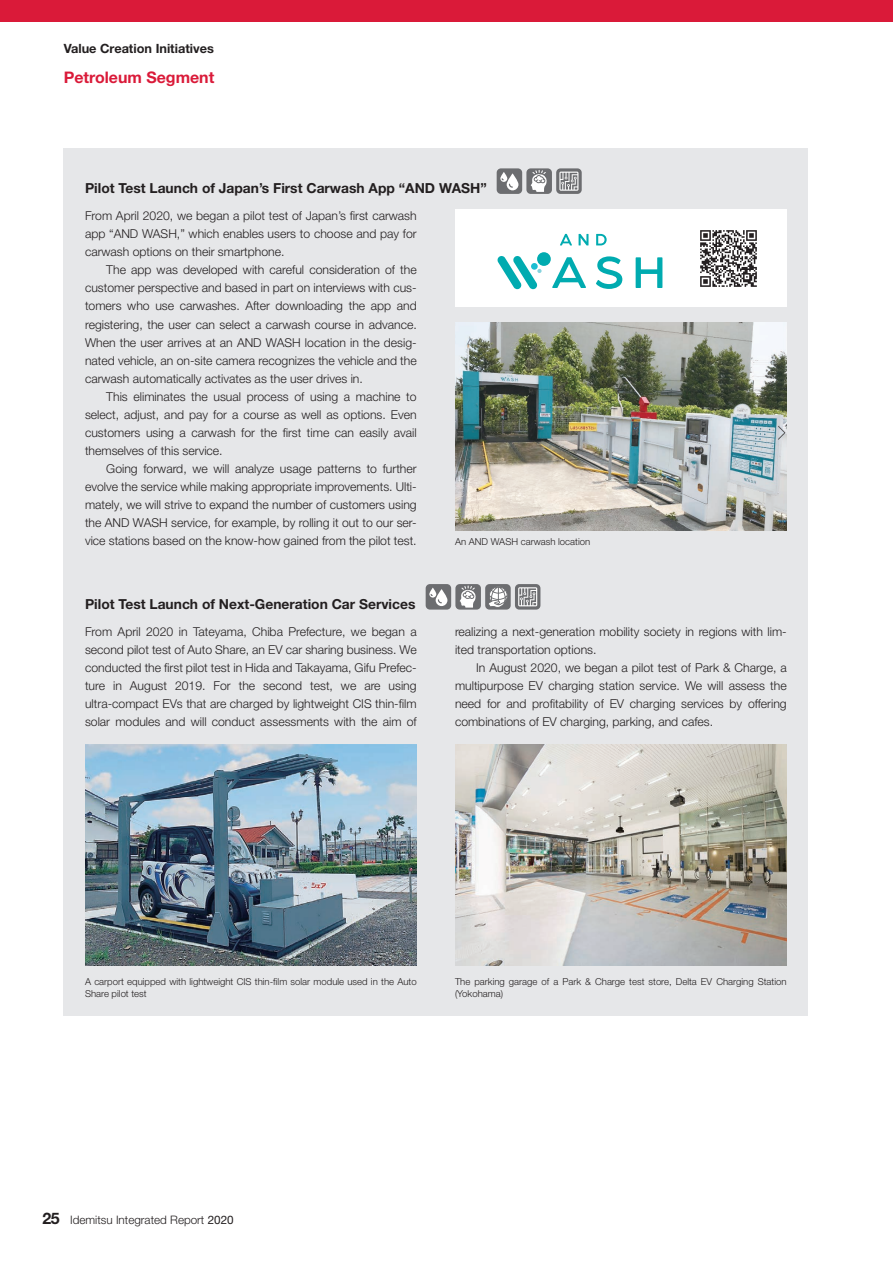
<style>
.page{position:relative;width:893px;height:1263px;background:#fff}
.page>*{position:absolute;margin:0;border:0;box-sizing:border-box;transform-origin:0 0}
.t1{font:700 15.9px "Helvetica Neue LT Pro";color:#da1a39}
.t2{font:700 13.8px "Helvetica Neue LT Pro";color:#231f20}
.t3{font:700 12.75px "Helvetica Neue LT Pro";color:#231f20}
.t4{font:300 12.15px/18px "Helvetica Neue LT Pro";color:#231f20;text-align:justify}
.t5{font:300 11.7px "Helvetica Neue LT Pro";color:#231f20}
.t6{font:300 9.6px/12.8px "Helvetica Neue LT Pro";color:#231f20}
.s1{font-weight:700;font-size:15.9px}
.s2{font-weight:400}
</style>
<div class="page">
<div style="left:0;top:0;width:893px;height:21px;background:#da1a39"></div>
<div style="left:64px;top:148px;width:744px;height:867px;background:#e6e7e9"></div>
<img style="left:455px;top:744px;width:332px;height:221px">
<img style="left:455px;top:322px;width:332px;height:208px">
<div style="left:455px;top:209px;width:332px;height:98px;background:#fff"></div>
<img style="left:700px;top:230px;width:57px;height:57px">
<img style="left:85px;top:744px;width:332px;height:221px">
<svg style="left:552px;top:257px;width:34px;height:31px"></svg>
<svg style="left:596px;top:256px;width:26px;height:33px"></svg>
<svg style="left:636px;top:257px;width:26px;height:31px"></svg>
<div style="left:537px;top:252px;width:14px;height:14px;background:#00abb0;border-radius:50%"></div>
<svg style="left:497px;top:255px;width:45px;height:34px"></svg>
<div style="left:531px;top:263px;width:7px;height:7px;background:#1cbed2;border-radius:50%"></div>
<svg style="left:560px;top:234px;width:12px;height:11px"></svg>
<svg style="left:579px;top:234px;width:9px;height:11px"></svg>
<svg style="left:596px;top:234px;width:11px;height:11px"></svg>
<div style="left:426px;top:584px;width:25px;height:26px;background:#6c6d70;border-radius:4px"></div>
<svg style="left:429px;top:588px;width:18px;height:18px"></svg>
<svg style="left:515px;top:584px;width:25px;height:26px"></svg>
<svg style="left:518px;top:587px;width:19px;height:19px"></svg>
<div style="left:455px;top:584px;width:26px;height:26px;background:#6c6d70;border-radius:4px"></div>
<svg style="left:459px;top:586px;width:17px;height:22px"></svg>
<div style="left:485px;top:584px;width:26px;height:26px;background:#6c6d70;border-radius:4px"></div>
<svg style="left:489px;top:586px;width:19px;height:21px"></svg>
<div style="left:497px;top:168px;width:25px;height:26px;background:#6c6d70;border-radius:4px"></div>
<svg style="left:500px;top:172px;width:18px;height:18px"></svg>
<svg style="left:556px;top:168px;width:26px;height:26px"></svg>
<svg style="left:559px;top:172px;width:19px;height:19px"></svg>
<div style="left:526px;top:168px;width:26px;height:26px;background:#6c6d70;border-radius:4px"></div>
<svg style="left:530px;top:170px;width:17px;height:22px"></svg>
<p class="t3" style="left:64px;top:41px;width:152px">Value Creation Initiatives</p>
<h1 class="t1" style="left:64px;top:67px;width:152px">Petroleum Segment</h1>
<p class="t2" style="left:85px;top:180px;width:403px">Pilot Test Launch of Japan’s First Carwash App “AND WASH”</p>
<p class="t4" style="left:85px;top:206px;width:333px">From April 2020, we began a pilot test of Japan’s first carwash app “AND WASH,” which enables users to choose and pay for carwash options on their smartphone.</p>
<p class="t4" style="left:85px;top:261px;width:333px;text-indent:21px">The app was developed with careful consideration of the customer perspective and based in part on interviews with cus&shy;tomers who use carwashes. After downloading the app and registering, the user can select a carwash course in advance.<br>When the user arrives at an AND WASH location in the desig&shy;nated vehicle, an on-site camera recognizes the vehicle and the carwash automatically activates as the user drives in.</p>
<p class="t4" style="left:85px;top:387px;width:333px;text-indent:21px">This eliminates the usual process of using a machine to select, adjust, and pay for a course as well as options. Even customers using a carwash for the first time can easily avail themselves of this service.</p>
<p class="t4" style="left:85px;top:459px;width:333px;text-indent:21px">Going forward, we will analyze usage patterns to further evolve the service while making appropriate improvements. Ulti&shy;mately, we will strive to expand the number of customers using the AND WASH service, for example, by rolling it out to our ser&shy;vice stations based on the know-how gained from the pilot test.</p>
<p class="t2" style="left:85px;top:596px;width:332px">Pilot Test Launch of Next-Generation Car Services</p>
<p class="t6" style="left:455px;top:535px;width:137px">An AND WASH carwash location</p>
<p class="t4" style="left:85px;top:622px;width:333px">From April 2020 in Tateyama, Chiba Prefecture, we began a second pilot test of Auto Share, an EV car sharing business. We conducted the first pilot test in Hida and Takayama, Gifu Prefec&shy;ture in August 2019. For the second test, we are using ultra-compact EVs that are charged by lightweight CIS thin-film solar modules and will conduct assessments with the aim of</p>
<p class="t4" style="left:455px;top:622px;width:333px">realizing a next-generation mobility society in regions with lim&shy;ited transportation options.</p>
<p class="t4" style="left:455px;top:658px;width:333px;text-indent:21px">In August 2020, we began a pilot test of Park &amp; Charge, a multipurpose EV charging station service. We will assess the need for and profitability of EV charging services by offering combinations of EV charging, parking, and cafes.</p>
<p class="t6" style="left:85px;top:974px;width:333px">A carport equipped with lightweight CIS thin-film solar module used in the Auto<br>Share pilot test</p>
<p class="t6" style="left:455px;top:974px;width:333px">The parking garage of a Park &amp; Charge test store, Delta EV Charging Station (Yokohama)</p>
<p class="t5" style="left:43px;top:1213px;width:193px"><span class="s1">25</span> Idemitsu Integrated Report <span class="s2">2020</span></p>
</div>
